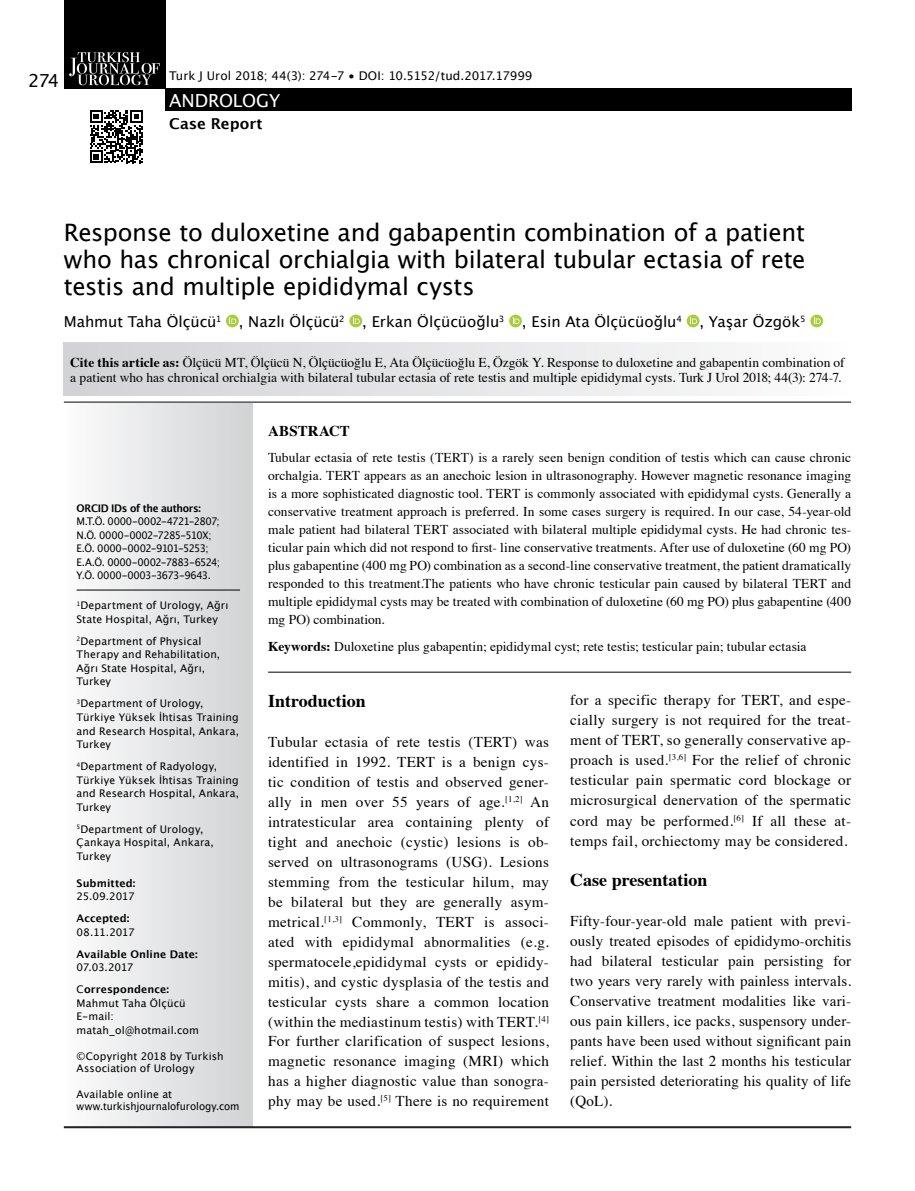
<style>
.page{position:relative;width:915px;height:1191px;background:#fff}
.page>*{position:absolute;margin:0;border:0;box-sizing:border-box;transform-origin:0 0}
.t1{font:24px/27px "Lucida Grande";letter-spacing:-.015em;color:#000;text-align:justify}
.t2{font:700 18px "Times";color:#000}
.t3{font:18px "Lucida Grande";letter-spacing:-.005em;color:#fff}
.t4{font:18px "Lucida Grande";color:#000}
.t5{font:15px/20px "Times";letter-spacing:.02em;color:#000;text-align:justify}
.t6{font:15px "Lucida Grande";color:#000}
.t7{font:700 15px "Lucida Grande";color:#000}
.t8{font:700 15px "Times";letter-spacing:.01em;color:#000}
.t9{font:13.5px/18px "Times";color:#000}
.t10{font:12px "Lucida Grande";letter-spacing:-.025em;color:#000}
.t11{font:10.5px/13.5px "Lucida Grande";letter-spacing:.01em;color:#000}
.t12{font:10.5px/13.5px "Lucida Grande";letter-spacing:-.04em;color:#000;scale:.95 1}
.t13{font:700 10.5px/22px "Lucida Grande";letter-spacing:.01em;color:#000}
.t14{font:700 10.5px "Lucida Grande";letter-spacing:-.03em;color:#000;scale:.95 1}
.s1{font-weight:700}
.s2{font-weight:400}
</style>
<div class="page">
<div style="left:64px;top:403px;width:189px;height:723px;background:linear-gradient(to right,#fcfcfc,#d1d2d4)"></div>
<svg style="left:226px;top:314px;width:13px;height:13px"></svg>
<svg style="left:229px;top:317px;width:7px;height:7px"></svg>
<svg style="left:349px;top:314px;width:13px;height:13px"></svg>
<svg style="left:353px;top:317px;width:6px;height:7px"></svg>
<svg style="left:509px;top:314px;width:12px;height:13px"></svg>
<svg style="left:512px;top:317px;width:7px;height:7px"></svg>
<svg style="left:686px;top:314px;width:13px;height:13px"></svg>
<svg style="left:689px;top:317px;width:7px;height:7px"></svg>
<svg style="left:810px;top:314px;width:12px;height:13px"></svg>
<svg style="left:813px;top:317px;width:7px;height:7px"></svg>
<hr style="left:64px;top:402px;width:786px;height:1px;background:#000">
<hr style="left:64px;top:1127px;width:786px;height:1px;background:#000">
<hr style="left:64px;top:1126px;width:786px;height:1px;background:#000">
<div style="left:64px;top:343px;width:786px;height:52px;background:linear-gradient(to right,#d1d2d4,#fcfcfc)"></div>
<hr style="left:77px;top:589px;width:163px;height:1px;background:#000">
<hr style="left:268px;top:672px;width:582px;height:1px;background:#000">
<div style="left:64px;top:0;width:101px;height:89px;background:#000"></div>
<div style="left:165px;top:88px;width:685px;height:23px;background:#000"></div>
<svg style="left:69px;top:52px;width:91px;height:33px"></svg>
<svg style="left:90px;top:110px;width:53px;height:53px"></svg>
<p class="t4" style="left:28px;top:70px;width:32px">274</p>
<p class="t10" style="left:169px;top:69px;width:365px">Turk J Urol 2018; 44(3): 274-7 • DOI: 10.5152/tud.2017.17999</p>
<p class="t3" style="left:169px;top:90px;width:113px">ANDROLOGY</p>
<p class="t7" style="left:169px;top:112px;width:95px">Case Report</p>
<h1 class="t1" style="left:64px;top:219px;width:743px">Response to duloxetine and gabapentin combination of a patient who has chronical orchialgia with bilateral tubular ectasia of rete testis and multiple epididymal cysts</h1>
<p class="t6" style="left:64px;top:313px;width:743px">Mahmut Taha Ölçücü<sup>1</sup> , Nazlı Ölçücü<sup>2</sup> , Erkan Ölçücüoğlu<sup>3</sup> , Esin Ata Ölçücüoğlu<sup>4</sup> , Yaşar Özgök<sup>5</sup></p>
<p class="t9" style="left:70px;top:353px;width:775px;line-height:15px"><span class="s1">Cite this article as:</span> Ölçücü MT, Ölçücü N, Ölçücüoğlu E, Ata Ölçücüoğlu E, Özgök Y. Response to duloxetine and gabapentin combination of a patient who has chronical orchialgia with bilateral tubular ectasia of rete testis and multiple epididymal cysts. Turk J Urol 2018; 44(3): 274-7.</p>
<p class="t14" style="left:77px;top:499px;width:132px">ORCID IDs of the authors:</p>
<p class="t12" style="left:77px;top:515px;width:152px">M.T.Ö. 0000-0002-4721-2807;<br>N.Ö. 0000-0002-7285-510X;<br>E.Ö. 0000-0002-9101-5253;<br>E.A.Ö. 0000-0002-7883-6524;<br>Y.Ö. 0000-0003-3673-9643.</p>
<p class="t11" style="left:77px;top:599px;width:153px"><sup>1</sup>Department of Urology, Ağrı<br>State Hospital, Ağrı, Turkey</p>
<p class="t11" style="left:77px;top:634px;width:145px"><sup>2</sup>Department of Physical<br>Therapy and Rehabilitation,<br>Ağrı State Hospital, Ağrı,<br>Turkey</p>
<p class="t11" style="left:77px;top:697px;width:164px"><sup>3</sup>Department of Urology,<br>Türkiye Yüksek İhtisas Training and Research Hospital, Ankara,<br>Turkey</p>
<p class="t11" style="left:77px;top:759px;width:164px"><sup>4</sup>Department of Radyology,<br>Türkiye Yüksek İhtisas Training and Research Hospital, Ankara,<br>Turkey</p>
<p class="t11" style="left:77px;top:822px;width:139px"><sup>5</sup>Department of Urology,<br>Çankaya Hospital, Ankara,<br>Turkey</p>
<p class="t13" style="left:77px;top:871px;width:60px">Submitted:</p>
<p class="t11" style="left:77px;top:889px;width:60px">25.09.2017</p>
<p class="t13" style="left:77px;top:907px;width:54px">Accepted:</p>
<p class="t11" style="left:77px;top:925px;width:60px">08.11.2017</p>
<p class="t13" style="left:77px;top:942px;width:123px">Available Online Date:</p>
<p class="t13" style="left:77px;top:956px;width:94px"><span class="s2">07.03.2017<br>C</span>orrespondence:</p>
<p class="t11" style="left:77px;top:996px;width:124px">Mahmut Taha Ölçücü<br>E-mail: matah_ol@hotmail.com</p>
<p class="t11" style="left:77px;top:1049px;width:148px;line-height:12.6px">©Copyright 2018 by Turkish<br>Association of Urology</p>
<p class="t11" style="left:77px;top:1087px;width:164px;line-height:12.6px">Available online at www.turkishjournalofurology.com</p>
<p class="t8" style="left:268px;top:416px;width:83px">ABSTRACT</p>
<p class="t9" style="left:268px;top:447px;width:584px;text-align:justify">Tubular ectasia of rete testis (TERT) is a rarely seen benign condition of testis which can cause chronic orchalgia. TERT appears as an anechoic lesion in ultrasonography. However magnetic resonance imaging is a more sophisticated diagnostic tool. TERT is commonly associated with epididymal cysts. Generally a conservative treatment approach is preferred. In some cases surgery is required. In our case, 54-year-old male patient had bilateral TERT associated with bilateral multiple epididymal cysts. He had chronic tes&shy;ticular pain which did not respond to first- line conservative treatments. After use of duloxetine (60 mg PO) plus gabapentine (400 mg PO) combination as a second-line conservative treatment, the patient dramatically responded to this treatment.The patients who have chronic testicular pain caused by bilateral TERT and multiple epididymal cysts may be treated with combination of duloxetine (60 mg PO) plus gabapentine (400 mg PO) combination.</p>
<p class="t9" style="left:268px;top:636px;width:540px"><span class="s1">Keywords:</span> Duloxetine plus gabapentin; epididymal cyst; rete testis; testicular pain; tubular ectasia</p>
<p class="t2" style="left:268px;top:684px;width:99px">Introduction</p>
<p class="t5" style="left:268px;top:731px;width:282px">Tubular ectasia of rete testis (TERT) was identified in 1992. TERT is a benign cys&shy;tic condition of testis and observed gener&shy;ally in men over 55 years of age.<sup>[1,2]</sup> An intratesticular area containing plenty of tight and anechoic (cystic) lesions is ob&shy;served on ultrasonograms (USG). Lesions stemming from the testicular hilum, may be bilateral but they are generally asym&shy;metrical.<sup>[1,3]</sup> Commonly, TERT is associ&shy;ated with epididymal abnormalities (e.g. spermatocele,epididymal cysts or epididy&shy;mitis), and cystic dysplasia of the testis and testicular cysts share a common location (within the mediastinum testis) with TERT.<sup>[4] </sup>For further clarification of suspect lesions, magnetic resonance imaging (MRI) which has a higher diagnostic value than sonogra&shy;phy may be used.<sup>[5]</sup> There is no requirement</p>
<p class="t5" style="left:570px;top:689px;width:282px">for a specific therapy for TERT, and espe&shy;cially surgery is not required for the treat&shy;ment of TERT, so generally conservative ap&shy;proach is used.<sup>[3,6]</sup> For the relief of chronic testicular pain spermatic cord blockage or microsurgical denervation of the spermatic cord may be performed.<sup>[6]</sup> If all these at&shy;temps fail, orchiectomy may be considered.</p>
<p class="t2" style="left:570px;top:862px;width:139px">Case presentation</p>
<p class="t5" style="left:570px;top:909px;width:282px">Fifty-four-year-old male patient with previ&shy;ously treated episodes of epididymo-orchitis had bilateral testicular pain persisting for two years very rarely with painless intervals.<br>Conservative treatment modalities like vari&shy;ous pain killers, ice packs, suspensory under&shy;pants have been used without significant pain relief. Within the last 2 months his testicular pain persisted deteriorating his quality of life (QoL).</p>
</div>
